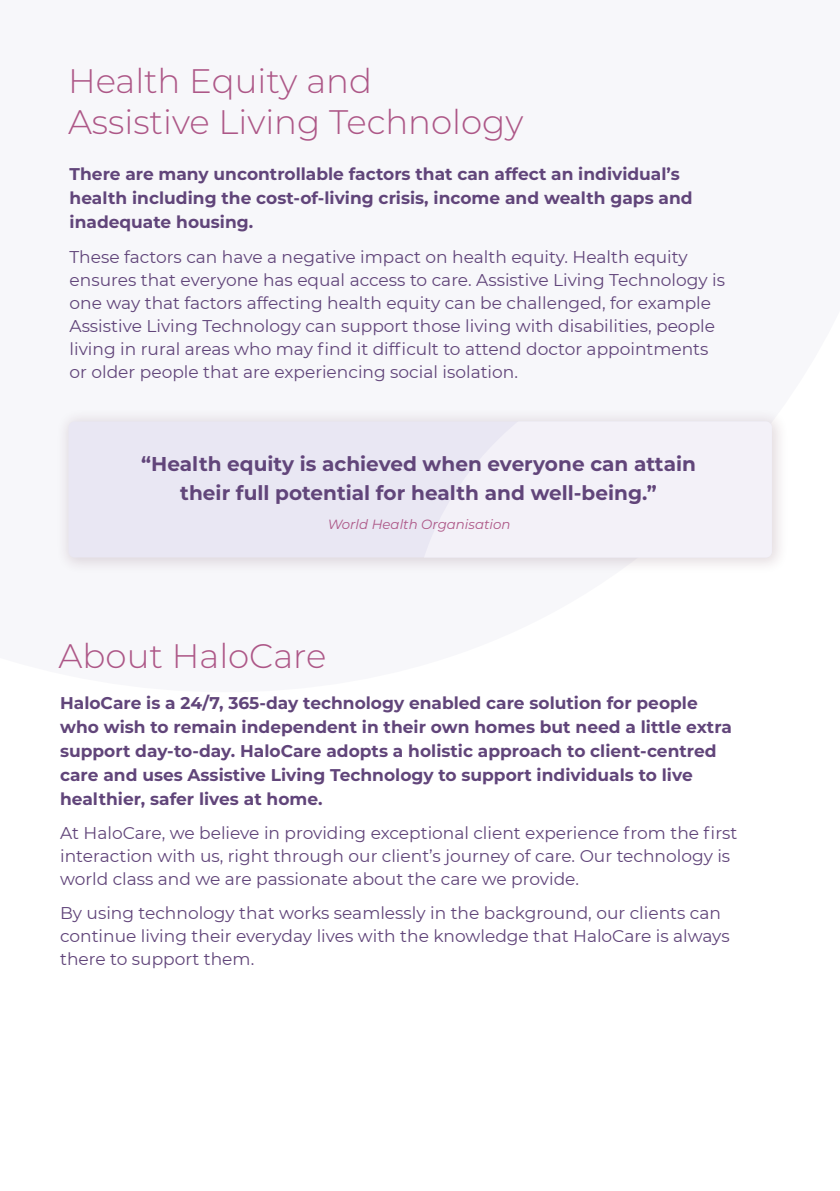
<style>
.page{position:relative;width:840px;height:1191px;background:#fff}
.page>*{position:absolute;margin:0;border:0;box-sizing:border-box;transform-origin:0 0}
.t1{font:300 34px/40.8px "Montserrat";color:#ad5787}
.t2{font:700 20px/29px "Montserrat";color:#61457a;text-align:center}
.BodyText{font:17px/23px "Montserrat";color:#61457a}
.Bold{font:700 17px/24px "Montserrat";color:#61457a}
.BodyText-2{font:italic 13.4px "Montserrat";color:#ad5787}
</style>
<div class="page">
<div style="left:56px;top:408px;width:732px;height:167px;background:#49172e;opacity:.15"></div>
<div style="left:68px;top:421px;width:703px;height:136px;background:#e9e7f3;border-radius:6px"></div>
<h3 class="t1" style="left:68px;top:60px;width:456px">Health Equity and<br>Assistive Living Technology</h3>
<p class="Bold" style="left:69px;top:161px;width:624px">There are many uncontrollable factors that can affect an individual’s health including the cost-of-living crisis, income and wealth gaps and inadequate housing.</p>
<p class="BodyText" style="left:69px;top:244px;width:656px">These factors can have a negative impact on health equity. Health equity ensures that everyone has equal access to care. Assistive Living Technology is one way that factors affecting health equity can be challenged, for example Assistive Living Technology can support those living with disabilities, people living in rural areas who may find it difficult to attend doctor appointments or older people that are experiencing social isolation.</p>
<p class="t2" style="left:141px;top:448px;width:556px">“Health equity is achieved when everyone can attain their full potential for health and well-being.”</p>
<p class="BodyText-2" style="left:327px;top:515px;width:184px">World Health Organisation</p>
<h3 class="t1" style="left:59px;top:634px;width:269px">About HaloCare</h3>
<p class="Bold" style="left:60px;top:690px;width:673px">HaloCare is a 24/7, 365-day technology enabled care solution for people who wish to remain independent in their own homes but need a little extra support day-to-day. HaloCare adopts a holistic approach to client-centred care and uses Assistive Living Technology to support individuals to live healthier, safer lives at home.</p>
<p class="BodyText" style="left:60px;top:821px;width:678px">At HaloCare, we believe in providing exceptional client experience from the first interaction with us, right through our client’s journey of care. Our technology is world class and we are passionate about the care we provide.</p>
<p class="BodyText" style="left:60px;top:901px;width:670px">By using technology that works seamlessly in the background, our clients can continue living their everyday lives with the knowledge that HaloCare is always there to support them.</p>
</div>
